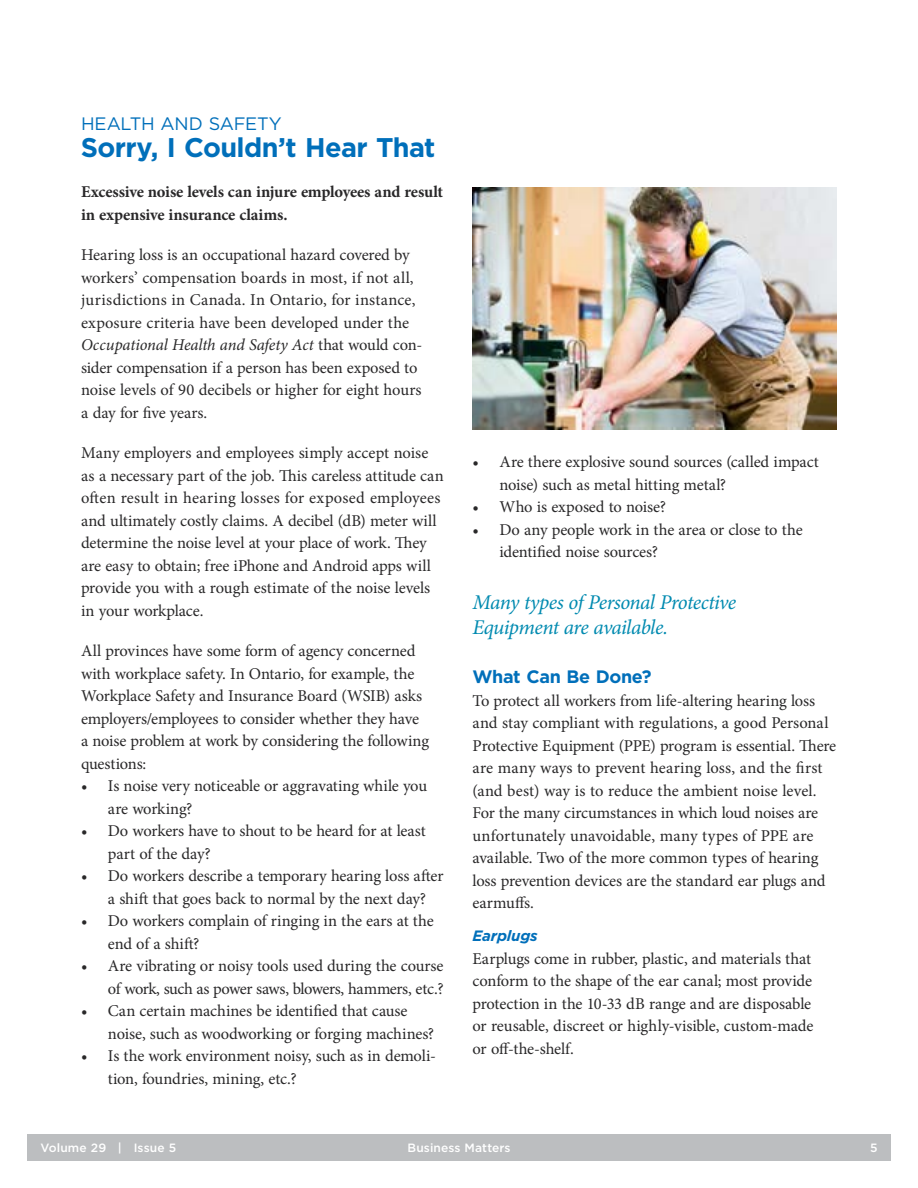
<style>
.page{position:relative;width:918px;height:1188px;background:#fff}
.page>*{position:absolute;margin:0;border:0;box-sizing:border-box;transform-origin:0 0}
.t1{font:700 27px "Gotham";letter-spacing:-.025em;color:#006fba}
.t2{font:italic 21px/24.8px "Minion Pro";letter-spacing:-.03em;color:#008ab0}
.t3{font:18px "Gotham";letter-spacing:-.015em;color:#006fba}
.t4{font:700 18px "Gotham";letter-spacing:-.02em;color:#006fba}
.t5{font:16.5px/22.5px "Minion Pro";letter-spacing:-.005em;color:#292829}
.t6{font:700 16.5px/22.5px "Minion Pro";letter-spacing:-.01em;color:#292829}
.t7{font:italic 700 15px "Gotham";letter-spacing:-.015em;color:#006fba}
.t8{font:500 12px "Gotham";letter-spacing:.01em;color:#fff}
.s1{font-style:italic}
</style>
<div class="page">
<div style="left:27px;top:1134px;width:864px;height:27px;background:#bcbec0"></div>
<img style="left:472px;top:188px;width:364px;height:242px">
<p class="t3" style="left:81px;top:112px;width:202px">HEALTH AND SAFETY</p>
<h1 class="t1" style="left:81px;top:129px;width:356px">Sorry, I Couldn’t Hear That</h1>
<p class="t6" style="left:81px;top:180px;width:364px">Excessive noise levels can injure employees and result in expensive insurance claims.</p>
<p class="t5" style="left:81px;top:244px;width:343px">Hearing loss is an occupational hazard covered by workers’ compensation boards in most, if not all, jurisdictions in Canada. In Ontario, for instance, exposure criteria have been developed under the <span class="s1">Occupational Health and Safety Act</span> that would con&shy;sider compensation if a person has been exposed to noise levels of 90 decibels or higher for eight hours a day for five years.</p>
<p class="t5" style="left:81px;top:442px;width:364px">Many employers and employees simply accept noise as a necessary part of the job. This careless attitude can often result in hearing losses for exposed employees and ultimately costly claims. A decibel (dB) meter will determine the noise level at your place of work. They are easy to obtain; free iPhone and Android apps will provide you with a rough estimate of the noise levels in your workplace.</p>
<p class="t5" style="left:81px;top:640px;width:350px">All provinces have some form of agency concerned with workplace safety. In Ontario, for example, the Workplace Safety and Insurance Board (WSIB) asks employers/employees to consider whether they have a noise problem at work by considering the following questions:</p>
<p class="t5" style="left:108px;top:775px;width:321px;text-indent:-27px">• Is noise very noticeable or aggravating while you are working?</p>
<p class="t5" style="left:108px;top:820px;width:319px;text-indent:-27px">• Do workers have to shout to be heard for at least part of the day?</p>
<p class="t5" style="left:81px;top:865px;width:364px;text-align:center">• Do workers describe a temporary hearing loss after a shift that goes back to normal by the next day?</p>
<p class="t5" style="left:108px;top:910px;width:327px;text-indent:-27px">• Do workers complain of ringing in the ears at the end of a shift?</p>
<p class="t5" style="left:81px;top:955px;width:364px;text-align:right">• Are vibrating or noisy tools used during the course of work, such as power saws, blowers, hammers, etc.?</p>
<p class="t5" style="left:108px;top:1000px;width:328px;text-indent:-27px">• Can certain machines be identified that cause noise, such as woodworking or forging machines?</p>
<p class="t5" style="left:108px;top:1045px;width:329px;text-indent:-27px">• Is the work environment noisy, such as in demoli&shy;tion, foundries, mining, etc.?</p>
<p class="t5" style="left:499px;top:451px;width:321px;text-indent:-27px">• Are there explosive sound sources (called impact noise) such as metal hitting metal?</p>
<p class="t5" style="left:472px;top:496px;width:195px">• Who is exposed to noise?</p>
<p class="t5" style="left:499px;top:518px;width:305px;text-indent:-27px">• Do any people work in the area or close to the identified noise sources?</p>
<p class="t2" style="left:472px;top:590px;width:265px">Many types of Personal Protective<br>Equipment are available.</p>
<p class="t4" style="left:472px;top:665px;width:181px">What Can Be Done?</p>
<p class="t5" style="left:472px;top:689px;width:365px">To protect all workers from life-altering hearing loss and stay compliant with regulations, a good Personal Protective Equipment (PPE) program is essential. There are many ways to prevent hearing loss, and the first (and best) way is to reduce the ambient noise level.<br>For the many circumstances in which loud noises are unfortunately unavoidable, many types of PPE are available. Two of the more common types of hearing loss prevention devices are the standard ear plugs and earmuffs.</p>
<p class="t7" style="left:472px;top:926px;width:67px">Earplugs</p>
<p class="t5" style="left:472px;top:947px;width:343px">Earplugs come in rubber, plastic, and materials that conform to the shape of the ear canal; most provide protection in the 10-33 dB range and are disposable or reusable, discreet or highly-visible, custom-made or off-the-shelf.</p>
<p class="t8" style="left:40px;top:1140px;width:137px">Volume 29 | Issue 5</p>
<p class="t8" style="left:407px;top:1140px;width:105px">Business Matters</p>
<p class="t8" style="left:870px;top:1140px;width:9px">5</p>
</div>
